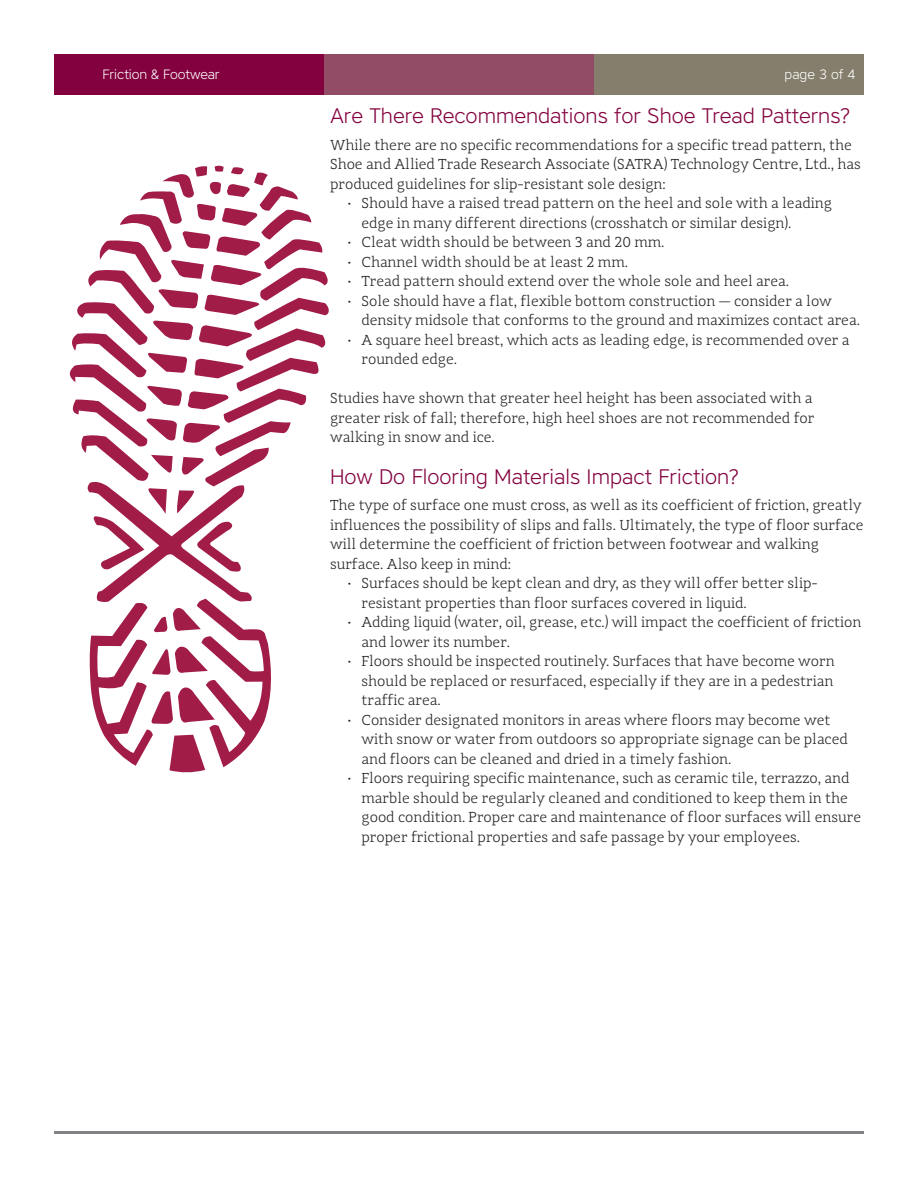
<style>
.page{position:relative;width:918px;height:1188px;background:#fff}
.page>*{position:absolute;margin:0;border:0;box-sizing:border-box;transform-origin:0 0}
.h4__Paragraph_headi{font:300 21px "Core Sans A";color:#83013e}
.p__paragraphs{font:300 15px/19.5px "Adagio Slab";color:#231f20}
.Page_Count_Heading{font:300 13.5px "Core Sans A";letter-spacing:-.01em;color:#fff}
</style>
<div class="page">
<div style="left:54px;top:54px;width:270px;height:40px;background:#83013e"></div>
<div style="left:324px;top:54px;width:270px;height:40px;background:#934c66"></div>
<div style="left:594px;top:54px;width:270px;height:40px;background:#867e6c"></div>
<hr style="left:54px;top:1131px;width:810px;height:3px;background:#808285">
<svg style="left:70px;top:166px;width:259px;height:606px"></svg>
<p class="Page_Count_Heading" style="left:103px;top:65px;width:119px">Friction &amp; Footwear</p>
<p class="Page_Count_Heading" style="left:785px;top:65px;width:72px">page 3 of 4</p>
<p class="h4__Paragraph_headi" style="left:330px;top:102px;width:522px">Are There Recommendations for Shoe Tread Patterns?</p>
<p class="p__paragraphs" style="left:330px;top:135px;width:532px">While there are no specific recommendations for a specific tread pattern, the<br>Shoe and Allied Trade Research Associate (SATRA) Technology Centre, Ltd., has produced guidelines for slip-resistant sole design:</p>
<p class="p__paragraphs" style="left:362px;top:193px;width:472px;text-indent:-14px">• Should have a raised tread pattern on the heel and sole with a leading edge in many different directions (crosshatch or similar design).</p>
<p class="p__paragraphs" style="left:348px;top:232px;width:318px">• Cleat width should be between 3 and 20 mm.</p>
<p class="p__paragraphs" style="left:348px;top:252px;width:282px">• Channel width should be at least 2 mm.</p>
<p class="p__paragraphs" style="left:348px;top:271px;width:443px">• Tread pattern should extend over the whole sole and heel area.</p>
<p class="p__paragraphs" style="left:362px;top:291px;width:500px;text-indent:-14px">• Sole should have a flat, flexible bottom construction — consider a low density midsole that conforms to the ground and maximizes contact area.</p>
<p class="p__paragraphs" style="left:362px;top:330px;width:489px;text-indent:-14px">• A square heel breast, which acts as leading edge, is recommended over a rounded edge.</p>
<p class="p__paragraphs" style="left:330px;top:388px;width:486px">Studies have shown that greater heel height has been associated with a greater risk of fall; therefore, high heel shoes are not recommended for walking in snow and ice.</p>
<p class="h4__Paragraph_headi" style="left:330px;top:463px;width:411px">How Do Flooring Materials Impact Friction?</p>
<p class="p__paragraphs" style="left:330px;top:496px;width:535px">The type of surface one must cross, as well as its coefficient of friction, greatly influences the possibility of slips and falls. Ultimately, the type of floor surface will determine the coefficient of friction between footwear and walking surface. Also keep in mind:</p>
<p class="p__paragraphs" style="left:362px;top:574px;width:458px;text-indent:-14px">• Surfaces should be kept clean and dry, as they will offer better slip&shy;resistant properties than floor surfaces covered in liquid.</p>
<p class="p__paragraphs" style="left:362px;top:613px;width:502px;text-indent:-14px">• Adding liquid (water, oil, grease, etc.) will impact the coefficient of friction and lower its number.</p>
<p class="p__paragraphs" style="left:362px;top:652px;width:475px;text-align:justify;text-indent:-14px">• Floors should be inspected routinely. Surfaces that have become worn should be replaced or resurfaced, especially if they are in a pedestrian traffic area.</p>
<p class="p__paragraphs" style="left:362px;top:710px;width:488px;text-indent:-14px">• Consider designated monitors in areas where floors may become wet with snow or water from outdoors so appropriate signage can be placed and floors can be cleaned and dried in a timely fashion.</p>
<p class="p__paragraphs" style="left:362px;top:769px;width:501px;text-indent:-14px">• Floors requiring specific maintenance, such as ceramic tile, terrazzo, and marble should be regularly cleaned and conditioned to keep them in the good condition. Proper care and maintenance of floor surfaces will ensure proper frictional properties and safe passage by your employees.</p>
</div>
